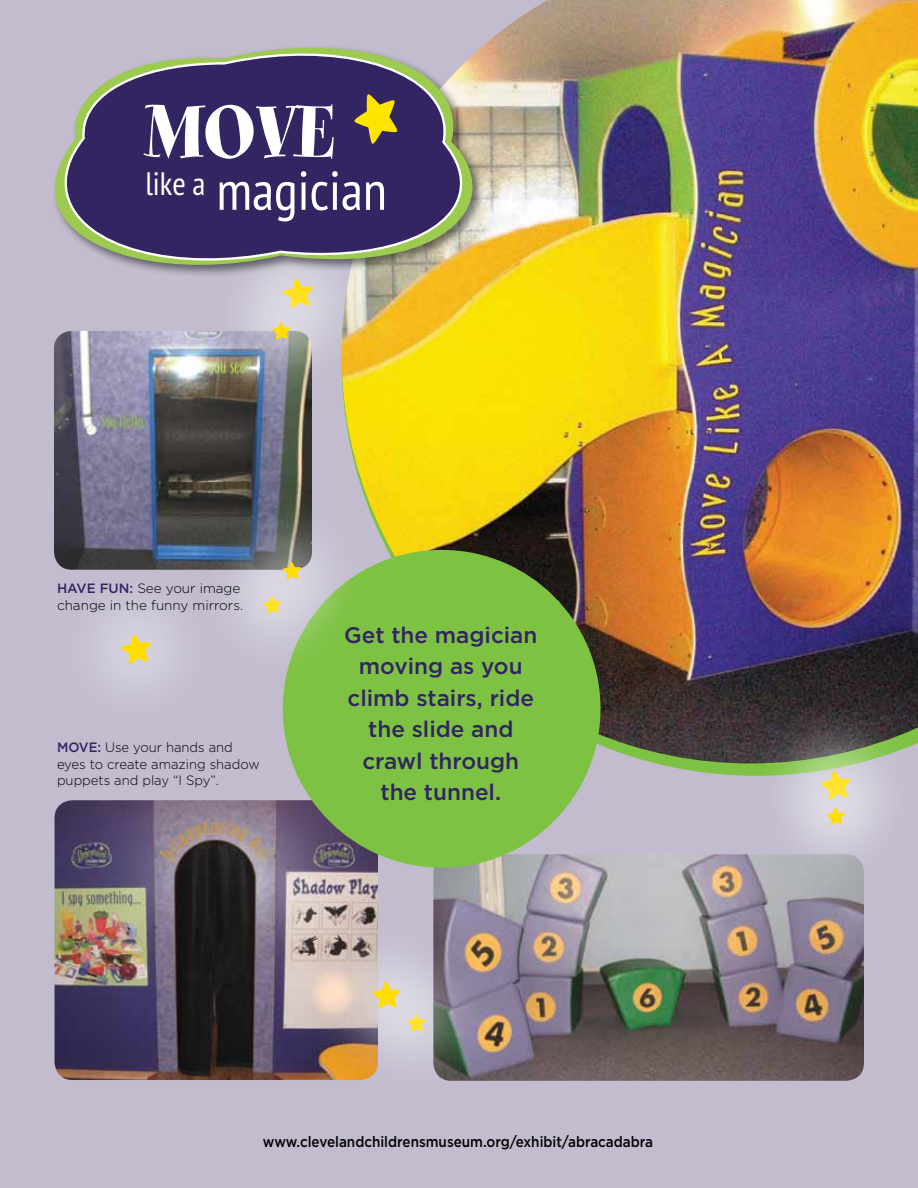
<style>
.page{position:relative;width:918px;height:1188px;background:#c2bcce}
.page>*{position:absolute;margin:0;border:0;box-sizing:border-box;transform-origin:0 0}
.t1{font:82.2px "Spumoni LP";color:#fff}
.t2{font:condensed 54.75px "PT Sans";color:#fff}
.t3{font:condensed 32.55px "PT Sans";color:#fff}
.t4{font:500 22.5px/31.5px "Gotham";color:#322463;text-align:center}
.t5{font:500 15px "Gotham";color:#000;scale:.9 1}
.t6{font:300 13.5px/16.5px "Gotham";color:#000}
.s1{font-weight:500;color:#322463}
</style>
<div class="page">
<img style="left:55px;top:800px;width:323px;height:280px">
<img style="left:433px;top:854px;width:431px;height:227px">
<img style="left:54px;top:331px;width:258px;height:205px">
<img style="left:350px;top:0;width:568px;height:763px">
<div style="left:283px;top:550px;width:318px;height:318px;background:#7dc242;border-radius:50%"></div>
<svg style="left:393px;top:278px;width:18px;height:130px"></svg>
<svg style="left:160px;top:494px;width:125px;height:221px"></svg>
<svg style="left:179px;top:459px;width:225px;height:225px"></svg>
<svg style="left:283px;top:562px;width:18px;height:18px"></svg>
<img style="left:169px;top:278px;width:224px;height:166px">
<svg style="left:272px;top:322px;width:19px;height:18px"></svg>
<svg style="left:54px;top:536px;width:196px;height:179px"></svg>
<svg style="left:121px;top:634px;width:30px;height:31px"></svg>
<svg style="left:503px;top:912px;width:25px;height:169px"></svg>
<img style="left:268px;top:878px;width:235px;height:203px">
<svg style="left:372px;top:982px;width:29px;height:27px"></svg>
<svg style="left:721px;top:672px;width:197px;height:228px;fill:#2c2729"></svg>
<svg style="left:723px;top:705px;width:195px;height:224px"></svg>
<svg style="left:826px;top:807px;width:19px;height:18px"></svg>
<div style="left:52px;top:45px;width:434px;height:233px;background:#000;opacity:.5"></div>
<svg style="left:55px;top:48px;width:418px;height:217px"></svg>
<svg style="left:63px;top:48px;width:401px;height:217px"></svg>
<svg style="left:354px;top:94px;width:44px;height:50px"></svg>
<h1 class="t1" style="left:146px;top:91px;width:191px">MOVE</h1>
<h2 class="t2" style="left:216px;top:155px;width:172px">magician</h2>
<h3 class="t3" style="left:145px;top:163px;width:62px">like a</h3>
<p class="t6" style="left:57px;top:580px;width:188px"><span class="s1">HAVE FUN:</span> See your image change in the funny mirrors.</p>
<p class="t6" style="left:57px;top:739px;width:204px"><span class="s1">MOVE:</span> Use your hands and eyes to create amazing shadow puppets and play “I Spy”.</p>
<h3 class="t4" style="left:344px;top:618px;width:195px">Get the magician moving as you climb stairs, ride the slide and crawl through the tunnel.</h3>
<p class="t5" style="left:263px;top:1133px;width:435px">www.clevelandchildrensmuseum.org/exhibit/abracadabra</p>
</div>
